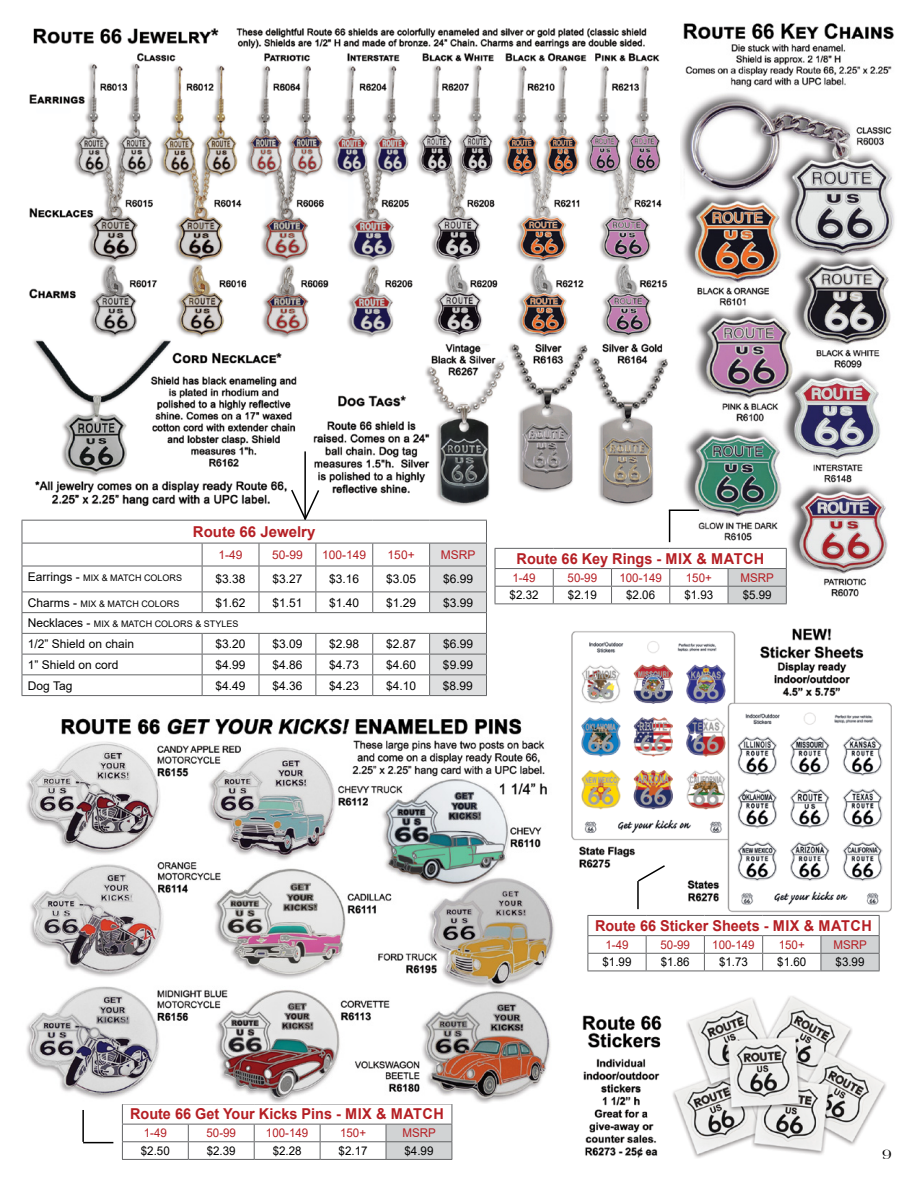
<style>
.page{position:relative;width:918px;height:1188px;background:#fff}
.page>*{position:absolute;margin:0;border:0;box-sizing:border-box;transform-origin:0 0}
.t1{font:700 15px "Arial";color:#b51f24;scale:.96 1}
.t2{font:700 15px "Arial";color:#b51f24}
.t3{font:15px "Americana BT";color:#000}
.t4{font:12px "Arial";color:#000}
.t5{font:12px "Arial";color:#000;scale:.96 1}
.t6{font:12px "Arial";color:#b51f24;scale:.96 1}
.t7{font:12px "Arial";color:#b51f24}
.t8{font:9px "Arial";color:#000}
.s1{font-size:12px}
</style>
<div class="page">
<hr style="left:22px;top:520px;width:180px;height:1px;background:#636466">
<hr style="left:202px;top:520px;width:57px;height:1px;background:#636466">
<hr style="left:259px;top:520px;width:57px;height:1px;background:#636466">
<hr style="left:316px;top:520px;width:57px;height:1px;background:#636466">
<hr style="left:373px;top:520px;width:57px;height:1px;background:#636466">
<hr style="left:430px;top:520px;width:57px;height:1px;background:#636466">
<hr style="left:22px;top:543px;width:180px;height:1px;background:#636466">
<hr style="left:202px;top:543px;width:57px;height:1px;background:#636466">
<hr style="left:259px;top:543px;width:57px;height:1px;background:#636466">
<hr style="left:316px;top:543px;width:57px;height:1px;background:#636466">
<hr style="left:373px;top:543px;width:57px;height:1px;background:#636466">
<hr style="left:22px;top:566px;width:180px;height:1px;background:#636466">
<hr style="left:202px;top:566px;width:57px;height:1px;background:#636466">
<hr style="left:259px;top:566px;width:57px;height:1px;background:#636466">
<hr style="left:316px;top:566px;width:57px;height:1px;background:#636466">
<hr style="left:373px;top:566px;width:57px;height:1px;background:#636466">
<hr style="left:22px;top:592px;width:180px;height:1px;background:#636466">
<hr style="left:202px;top:592px;width:57px;height:1px;background:#636466">
<svg style="left:202px;top:543px;width:1px;height:69px"></svg>
<hr style="left:259px;top:592px;width:57px;height:1px;background:#636466">
<svg style="left:259px;top:543px;width:1px;height:69px"></svg>
<hr style="left:316px;top:592px;width:57px;height:1px;background:#636466">
<svg style="left:315px;top:543px;width:1px;height:69px"></svg>
<hr style="left:373px;top:592px;width:57px;height:1px;background:#636466">
<svg style="left:372px;top:543px;width:1px;height:69px"></svg>
<hr style="left:22px;top:612px;width:180px;height:1px;background:#636466">
<hr style="left:202px;top:612px;width:57px;height:1px;background:#636466">
<hr style="left:259px;top:612px;width:57px;height:1px;background:#636466">
<hr style="left:316px;top:612px;width:57px;height:1px;background:#636466">
<hr style="left:373px;top:612px;width:57px;height:1px;background:#636466">
<hr style="left:22px;top:633px;width:180px;height:1px;background:#636466">
<hr style="left:202px;top:633px;width:57px;height:1px;background:#636466">
<hr style="left:259px;top:633px;width:57px;height:1px;background:#636466">
<hr style="left:316px;top:633px;width:57px;height:1px;background:#636466">
<hr style="left:373px;top:633px;width:57px;height:1px;background:#636466">
<hr style="left:22px;top:654px;width:180px;height:1px;background:#636466">
<hr style="left:202px;top:654px;width:57px;height:1px;background:#636466">
<hr style="left:259px;top:654px;width:57px;height:1px;background:#636466">
<hr style="left:316px;top:654px;width:57px;height:1px;background:#636466">
<hr style="left:373px;top:654px;width:57px;height:1px;background:#636466">
<hr style="left:22px;top:674px;width:180px;height:1px;background:#636466">
<svg style="left:22px;top:521px;width:1px;height:174px"></svg>
<hr style="left:202px;top:674px;width:57px;height:1px;background:#636466">
<svg style="left:202px;top:634px;width:1px;height:61px"></svg>
<hr style="left:259px;top:674px;width:57px;height:1px;background:#636466">
<svg style="left:259px;top:634px;width:1px;height:61px"></svg>
<hr style="left:316px;top:674px;width:57px;height:1px;background:#636466">
<svg style="left:315px;top:634px;width:1px;height:61px"></svg>
<hr style="left:373px;top:674px;width:57px;height:1px;background:#636466">
<svg style="left:372px;top:634px;width:1px;height:61px"></svg>
<svg style="left:429px;top:521px;width:58px;height:174px"></svg>
<hr style="left:22px;top:695px;width:180px;height:1px;background:#636466">
<hr style="left:202px;top:695px;width:57px;height:1px;background:#636466">
<hr style="left:259px;top:695px;width:57px;height:1px;background:#636466">
<hr style="left:316px;top:695px;width:57px;height:1px;background:#636466">
<hr style="left:373px;top:695px;width:57px;height:1px;background:#636466">
<hr style="left:430px;top:695px;width:57px;height:1px;background:#636466">
<svg style="left:122px;top:1104px;width:331px;height:55px"></svg>
<hr style="left:122px;top:1159px;width:66px;height:1px;background:#636466">
<hr style="left:188px;top:1159px;width:66px;height:1px;background:#636466">
<hr style="left:254px;top:1159px;width:66px;height:1px;background:#636466">
<hr style="left:320px;top:1159px;width:66px;height:1px;background:#636466">
<hr style="left:386px;top:1159px;width:66px;height:1px;background:#636466">
<img style="left:680px;top:23px;width:215px;height:574px">
<svg style="left:495px;top:548px;width:292px;height:55px"></svg>
<hr style="left:495px;top:603px;width:58px;height:1px;background:#636466">
<hr style="left:553px;top:603px;width:59px;height:1px;background:#636466">
<hr style="left:612px;top:603px;width:58px;height:1px;background:#636466">
<hr style="left:670px;top:603px;width:58px;height:1px;background:#636466">
<hr style="left:728px;top:603px;width:59px;height:1px;background:#636466">
<img style="left:26px;top:718px;width:529px;height:386px">
<img style="left:571px;top:628px;width:321px;height:530px">
<img style="left:29px;top:28px;width:639px;height:479px">
<hr style="left:669px;top:510px;width:1px;height:32px;background:#000">
<hr style="left:669px;top:510px;width:30px;height:1px;background:#000">
<hr style="left:304px;top:451px;width:2px;height:69px;background:#000">
<svg style="left:290px;top:488px;width:31px;height:33px"></svg>
<svg style="left:588px;top:915px;width:292px;height:56px"></svg>
<hr style="left:588px;top:971px;width:58px;height:1px;background:#636466">
<hr style="left:646px;top:971px;width:58px;height:1px;background:#636466">
<hr style="left:704px;top:971px;width:59px;height:1px;background:#636466">
<hr style="left:763px;top:971px;width:58px;height:1px;background:#636466">
<hr style="left:821px;top:971px;width:59px;height:1px;background:#636466">
<hr style="left:637px;top:881px;width:2px;height:28px;background:#000">
<svg style="left:636px;top:864px;width:31px;height:19px"></svg>
<hr style="left:83px;top:1142px;width:30px;height:1px;background:#000">
<hr style="left:82px;top:1110px;width:2px;height:32px;background:#000">
<p class="t2" style="left:193px;top:521px;width:124px">Route 66 Jewelry</p>
<p class="t7" style="left:219px;top:546px;width:26px">1-49</p>
<p class="t7" style="left:272px;top:546px;width:32px">50-99</p>
<p class="t7" style="left:322px;top:546px;width:46px">100-149</p>
<p class="t7" style="left:388px;top:546px;width:29px">150+</p>
<p class="t7" style="left:441px;top:546px;width:36px">MSRP</p>
<p class="t8" style="left:28px;top:571px;width:156px"><span class="s1">Earrings -</span> MIX &amp; MATCH COLORS</p>
<p class="t4" style="left:216px;top:571px;width:32px">$3.38</p>
<p class="t4" style="left:272px;top:571px;width:32px">$3.27</p>
<p class="t4" style="left:329px;top:571px;width:32px">$3.16</p>
<p class="t4" style="left:386px;top:571px;width:32px">$3.05</p>
<p class="t4" style="left:443px;top:571px;width:32px">$6.99</p>
<p class="t8" style="left:28px;top:597px;width:153px"><span class="s1">Charms -</span> MIX &amp; MATCH COLORS</p>
<p class="t4" style="left:216px;top:594px;width:32px">$1.62</p>
<p class="t4" style="left:272px;top:594px;width:32px">$1.51</p>
<p class="t4" style="left:329px;top:594px;width:32px">$1.40</p>
<p class="t4" style="left:386px;top:594px;width:32px">$1.29</p>
<p class="t4" style="left:443px;top:594px;width:32px">$3.99</p>
<p class="t8" style="left:28px;top:618px;width:212px"><span class="s1">Necklaces -</span> MIX &amp; MATCH COLORS &amp; STYLES</p>
<p class="t4" style="left:28px;top:636px;width:108px">1/2” Shield on chain</p>
<p class="t4" style="left:216px;top:636px;width:32px">$3.20</p>
<p class="t4" style="left:272px;top:636px;width:32px">$3.09</p>
<p class="t4" style="left:329px;top:636px;width:32px">$2.98</p>
<p class="t4" style="left:386px;top:636px;width:32px">$2.87</p>
<p class="t4" style="left:443px;top:636px;width:32px">$6.99</p>
<p class="t4" style="left:28px;top:656px;width:92px">1” Shield on cord</p>
<p class="t4" style="left:216px;top:656px;width:32px">$4.99</p>
<p class="t4" style="left:272px;top:656px;width:32px">$4.86</p>
<p class="t4" style="left:329px;top:656px;width:32px">$4.73</p>
<p class="t4" style="left:386px;top:656px;width:32px">$4.60</p>
<p class="t4" style="left:443px;top:656px;width:32px">$9.99</p>
<p class="t4" style="left:28px;top:677px;width:46px">Dog Tag</p>
<p class="t4" style="left:215px;top:677px;width:32px">$4.49</p>
<p class="t4" style="left:272px;top:677px;width:32px">$4.36</p>
<p class="t4" style="left:329px;top:677px;width:32px">$4.23</p>
<p class="t4" style="left:386px;top:677px;width:32px">$4.10</p>
<p class="t4" style="left:443px;top:677px;width:32px">$8.99</p>
<p class="t1" style="left:517px;top:548px;width:260px">Route 66 Key Rings - MIX &amp; MATCH</p>
<p class="t6" style="left:513px;top:569px;width:26px">1-49</p>
<p class="t6" style="left:568px;top:569px;width:32px">50-99</p>
<p class="t6" style="left:619px;top:569px;width:46px">100-149</p>
<p class="t6" style="left:686px;top:569px;width:29px">150+</p>
<p class="t6" style="left:741px;top:569px;width:36px">MSRP</p>
<p class="t5" style="left:510px;top:587px;width:32px">$2.32</p>
<p class="t5" style="left:568px;top:587px;width:32px">$2.19</p>
<p class="t5" style="left:626px;top:587px;width:32px">$2.06</p>
<p class="t5" style="left:684px;top:587px;width:32px">$1.93</p>
<p class="t5" style="left:743px;top:587px;width:32px">$5.99</p>
<p class="t1" style="left:130px;top:1104px;width:329px">Route 66 Get Your Kicks Pins - MIX &amp; MATCH</p>
<p class="t6" style="left:144px;top:1125px;width:26px">1-49</p>
<p class="t6" style="left:206px;top:1125px;width:32px">50-99</p>
<p class="t6" style="left:266px;top:1125px;width:46px">100-149</p>
<p class="t6" style="left:340px;top:1125px;width:29px">150+</p>
<p class="t6" style="left:402px;top:1125px;width:36px">MSRP</p>
<p class="t5" style="left:141px;top:1142px;width:32px">$2.50</p>
<p class="t5" style="left:207px;top:1142px;width:32px">$2.39</p>
<p class="t5" style="left:273px;top:1142px;width:32px">$2.28</p>
<p class="t5" style="left:339px;top:1142px;width:32px">$2.17</p>
<p class="t5" style="left:405px;top:1142px;width:32px">$4.99</p>
<p class="t1" style="left:595px;top:915px;width:290px">Route 66 Sticker Sheets - MIX &amp; MATCH</p>
<p class="t6" style="left:605px;top:936px;width:26px">1-49</p>
<p class="t6" style="left:660px;top:936px;width:32px">50-99</p>
<p class="t6" style="left:712px;top:936px;width:46px">100-149</p>
<p class="t6" style="left:779px;top:936px;width:29px">150+</p>
<p class="t6" style="left:833px;top:936px;width:36px">MSRP</p>
<p class="t5" style="left:603px;top:954px;width:32px">$1.99</p>
<p class="t5" style="left:661px;top:954px;width:32px">$1.86</p>
<p class="t5" style="left:719px;top:954px;width:32px">$1.73</p>
<p class="t5" style="left:777px;top:954px;width:32px">$1.60</p>
<p class="t5" style="left:836px;top:954px;width:32px">$3.99</p>
<p class="t3" style="left:882px;top:1145px;width:11px">9</p>
</div>
